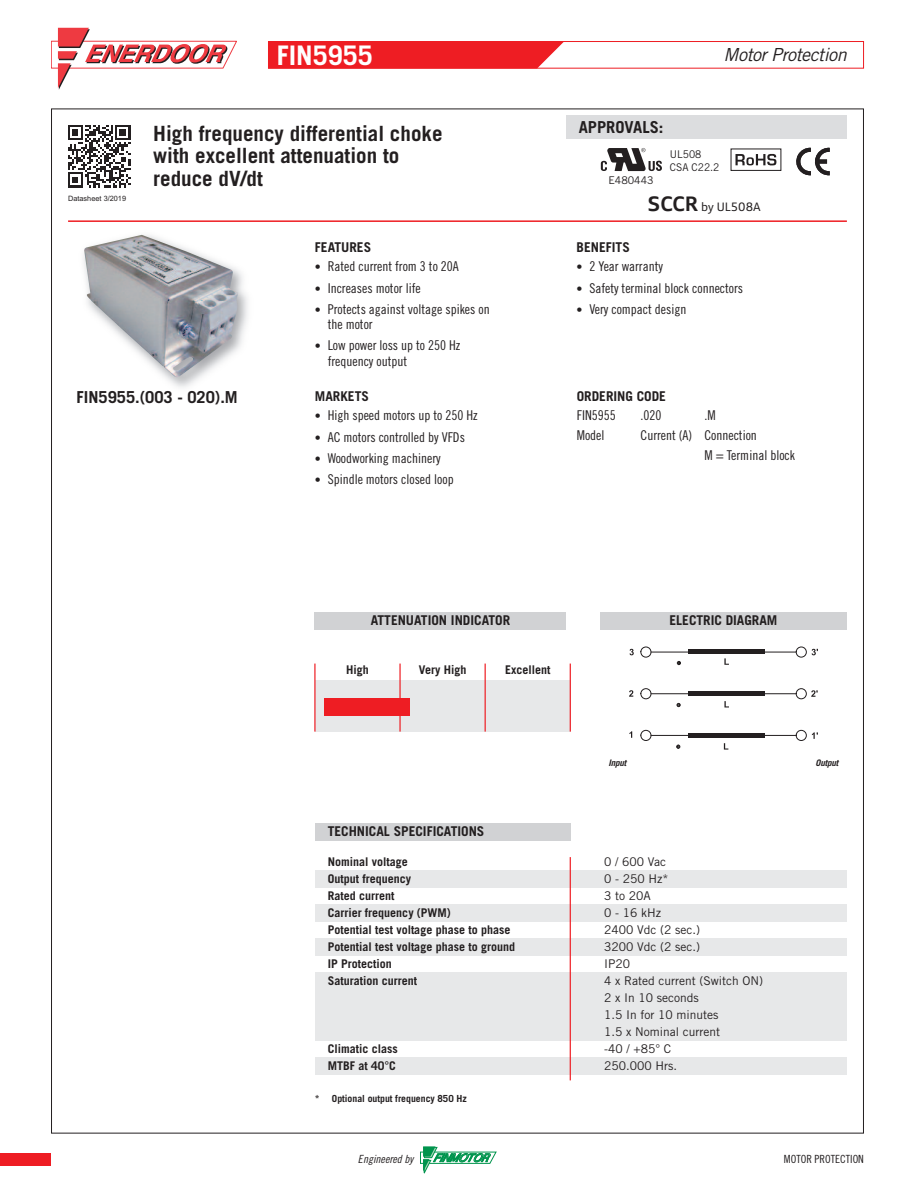
<style>
.page{position:relative;width:915px;height:1191px;background:#fff}
.page>*{position:absolute;margin:0;border:0;box-sizing:border-box;transform-origin:0 0}
.t1{font:700 27px "Trade Gothic";color:#fff}
.t2{font:700 21px/22.8px "Trade Gothic";color:#231f20}
.t3{font:italic 18px "Trade Gothic";letter-spacing:-.025em;color:#231f20}
.t4{font:700 16.5px "Trade Gothic";color:#231f20}
.t5{font:13.5px/15px "Trade Gothic Cond Eighteen";color:#231f20}
.t6{font:700 13.5px "Trade Gothic";color:#231f20}
.t7{font:700 12px "Trade Gothic";color:#231f20}
.t8{font:12px/17px "Trade Gothic";color:#231f20}
.t9{font:11.7px "Audi Type";color:#231f20}
.t10{font:11.25px "Trade Gothic Cond Eighteen";color:#231f20}
.t11{font:11.25px "Trade Gothic Cond Eighteen Obl";letter-spacing:.005em;color:#231f20}
.t12{font:10.65px/12.8px "Trade Gothic";color:#231f20;scale:.95 1}
.t13{font:10.65px "Trade Gothic";color:#231f20}
.t14{font:700 9.75px "Trade Gothic";color:#231f20}
.t15{font:italic 700 9px "Trade Gothic";letter-spacing:-.015em;color:#231f20}
.t16{font:7.35px "Arial";color:#231f20}
.s1{font-size:12px}
.s2{font-weight:700;font-size:19.95px}
</style>
<div class="page">
<img style="left:84px;top:235px;width:154px;height:142px">
<div style="left:315px;top:870px;width:531px;height:17px;background:#e7e8e9"></div>
<div style="left:315px;top:904px;width:531px;height:17px;background:#e7e8e9"></div>
<div style="left:315px;top:938px;width:531px;height:17px;background:#e7e8e9"></div>
<div style="left:315px;top:972px;width:531px;height:68px;background:#e7e8e9"></div>
<div style="left:315px;top:1057px;width:531px;height:17px;background:#e7e8e9"></div>
<div style="left:315px;top:823px;width:255px;height:17px;background:#d1d2d4"></div>
<div style="left:315px;top:612px;width:251px;height:17px;background:#d1d2d4"></div>
<div style="left:600px;top:612px;width:246px;height:17px;background:#d1d2d4"></div>
<hr style="left:569px;top:857px;width:1px;height:223px;background:#ee1d23">
<div style="left:315px;top:680px;width:255px;height:51px;background:#e7e8e9"></div>
<hr style="left:569px;top:663px;width:1px;height:68px;background:#ee1d23">
<hr style="left:484px;top:663px;width:1px;height:68px;background:#ee1d23">
<hr style="left:399px;top:663px;width:1px;height:68px;background:#ee1d23">
<hr style="left:314px;top:663px;width:1px;height:68px;background:#ee1d23">
<div style="left:324px;top:698px;width:85px;height:17px;background:#ee1d23"></div>
<hr style="left:68px;top:220px;width:778px;height:2px;background:#ee1d23">
<svg style="left:51px;top:28px;width:186px;height:62px"></svg>
<div style="left:268px;top:41px;width:595px;height:28px;border:1px solid #ee1d23"></div>
<svg style="left:268px;top:41px;width:296px;height:28px"></svg>
<svg style="left:723px;top:743px;width:5px;height:6px"></svg>
<svg style="left:629px;top:690px;width:4px;height:6px"></svg>
<svg style="left:629px;top:649px;width:4px;height:6px"></svg>
<svg style="left:811px;top:732px;width:6px;height:7px"></svg>
<svg style="left:811px;top:690px;width:6px;height:7px"></svg>
<svg style="left:811px;top:649px;width:6px;height:6px"></svg>
<svg style="left:724px;top:701px;width:4px;height:6px"></svg>
<svg style="left:724px;top:658px;width:4px;height:7px"></svg>
<hr style="left:650px;top:735px;width:145px;height:1px;background:#231f20">
<hr style="left:650px;top:693px;width:145px;height:1px;background:#231f20">
<hr style="left:650px;top:651px;width:145px;height:1px;background:#231f20">
<div style="left:640px;top:729px;width:11px;height:12px;border:1px solid #231f20;border-radius:50%"></div>
<svg style="left:676px;top:744px;width:4px;height:5px"></svg>
<div style="left:640px;top:688px;width:11px;height:11px;border:1px solid #231f20;border-radius:50%"></div>
<svg style="left:676px;top:702px;width:4px;height:5px"></svg>
<div style="left:640px;top:646px;width:11px;height:11px;border:1px solid #231f20;border-radius:50%"></div>
<svg style="left:676px;top:661px;width:5px;height:4px"></svg>
<div style="left:795px;top:729px;width:11px;height:12px;border:1px solid #231f20;border-radius:50%"></div>
<div style="left:795px;top:688px;width:11px;height:11px;border:1px solid #231f20;border-radius:50%"></div>
<div style="left:795px;top:646px;width:11px;height:11px;border:1px solid #231f20;border-radius:50%"></div>
<div style="left:688px;top:649px;width:76px;height:5px;background:#231f20"></div>
<div style="left:688px;top:691px;width:76px;height:5px;background:#231f20"></div>
<div style="left:688px;top:733px;width:76px;height:5px;background:#231f20"></div>
<svg style="left:68px;top:125px;width:62px;height:63px"></svg>
<div style="left:566px;top:115px;width:280px;height:23px;background:#dcdddf"></div>
<svg style="left:600px;top:148px;width:61px;height:23px"></svg>
<svg style="left:735px;top:154px;width:41px;height:11px"></svg>
<div style="left:730px;top:148px;width:51px;height:23px;border:1px solid #231f20"></div>
<svg style="left:796px;top:148px;width:33px;height:27px"></svg>
<svg style="left:420px;top:1146px;width:76px;height:28px"></svg>
<div style="left:0;top:1152px;width:51px;height:13px;background:#ee1d23"></div>
<p class="t16" style="left:68px;top:194px;width:60px">Datasheet 3/2019</p>
<h1 class="t1" style="left:277px;top:45px;width:97px">FIN5955</h1>
<h3 class="t3" style="left:723px;top:48px;width:125px">Motor Protection</h3>
<h2 class="t2" style="left:153px;top:124px;width:291px">High frequency differential choke with excellent attenuation to reduce dV/dt</h2>
<p class="t6" style="left:315px;top:242px;width:58px">FEATURES</p>
<p class="t5" style="left:315px;top:260px;width:145px"><span class="s1">•</span> Rated current from 3 to 20A</p>
<p class="t5" style="left:315px;top:281px;width:107px"><span class="s1">•</span> Increases motor life</p>
<p class="t5" style="left:327px;top:303px;width:163px;text-indent:-13px"><span class="s1">•</span> Protects against voltage spikes on the motor</p>
<p class="t5" style="left:327px;top:339px;width:134px;text-indent:-13px"><span class="s1">•</span> Low power loss up to 250 Hz frequency output</p>
<p class="t4" style="left:578px;top:121px;width:86px">APPROVALS:</p>
<p class="t12" style="left:669px;top:149px;width:54px">UL508<br>CSA C22.2</p>
<p class="t13" style="left:608px;top:177px;width:47px">E480443</p>
<p class="t9" style="left:647px;top:202px;width:114px"><span class="s2">SCCR</span> by UL508A</p>
<p class="t6" style="left:576px;top:242px;width:55px">BENEFITS</p>
<p class="t5" style="left:576px;top:260px;width:88px"><span class="s1">•</span> 2 Year warranty</p>
<p class="t5" style="left:576px;top:281px;width:168px"><span class="s1">•</span> Safety terminal block connectors</p>
<p class="t5" style="left:576px;top:303px;width:111px"><span class="s1">•</span> Very compact design</p>
<p class="t4" style="left:77px;top:391px;width:163px">FIN5955.(003 - 020).M</p>
<p class="t6" style="left:315px;top:391px;width:55px">MARKETS</p>
<p class="t5" style="left:315px;top:409px;width:164px"><span class="s1">•</span> High speed motors up to 250 Hz</p>
<p class="t5" style="left:315px;top:430px;width:151px"><span class="s1">•</span> AC motors controlled by VFDs</p>
<p class="t5" style="left:315px;top:452px;width:127px"><span class="s1">•</span> Woodworking machinery</p>
<p class="t5" style="left:315px;top:473px;width:140px"><span class="s1">•</span> Spindle motors closed loop</p>
<p class="t6" style="left:576px;top:391px;width:91px">ORDERING CODE</p>
<p class="t5" style="left:576px;top:409px;width:40px">FIN5955</p>
<p class="t5" style="left:640px;top:409px;width:22px">.020</p>
<p class="t5" style="left:704px;top:409px;width:13px">.M</p>
<p class="t5" style="left:576px;top:429px;width:29px">Model</p>
<p class="t5" style="left:704px;top:426px;width:92px;line-height:20px;text-indent:-64px">Current (A) Connection<br>M = Terminal block</p>
<p class="t6" style="left:370px;top:615px;width:141px">ATTENUATION INDICATOR</p>
<p class="t6" style="left:669px;top:615px;width:109px">ELECTRIC DIAGRAM</p>
<p class="t7" style="left:346px;top:665px;width:24px">High</p>
<p class="t7" style="left:418px;top:665px;width:49px">Very High</p>
<p class="t7" style="left:505px;top:665px;width:47px">Excellent</p>
<p class="t6" style="left:327px;top:826px;width:158px">TECHNICAL SPECIFICATIONS</p>
<p class="t15" style="left:608px;top:759px;width:19px">Input</p>
<p class="t15" style="left:815px;top:759px;width:24px">Output</p>
<p class="t7" style="left:327px;top:857px;width:81px">Nominal voltage</p>
<p class="t8" style="left:604px;top:854px;width:63px">0 / 600 Vac</p>
<p class="t7" style="left:327px;top:874px;width:85px">Output frequency</p>
<p class="t8" style="left:604px;top:871px;width:66px">0 - 250 Hz*</p>
<p class="t7" style="left:327px;top:891px;width:68px">Rated current</p>
<p class="t8" style="left:604px;top:888px;width:48px">3 to 20A</p>
<p class="t7" style="left:327px;top:908px;width:125px">Carrier frequency (PWM)</p>
<p class="t8" style="left:604px;top:905px;width:58px">0 - 16 kHz</p>
<p class="t7" style="left:327px;top:925px;width:184px">Potential test voltage phase to phase</p>
<p class="t8" style="left:604px;top:922px;width:97px">2400 Vdc (2 sec.)</p>
<p class="t7" style="left:327px;top:942px;width:189px">Potential test voltage phase to ground</p>
<p class="t8" style="left:604px;top:939px;width:97px">3200 Vdc (2 sec.)</p>
<p class="t7" style="left:327px;top:959px;width:65px">IP Protection</p>
<p class="t8" style="left:604px;top:956px;width:27px">IP20</p>
<p class="t7" style="left:327px;top:976px;width:91px">Saturation current</p>
<p class="t8" style="left:604px;top:973px;width:160px">4 x Rated current (Switch ON)<br>2 x In 10 seconds<br>1.5 In for 10 minutes<br>1.5 x Nominal current</p>
<p class="t7" style="left:327px;top:1044px;width:71px">Climatic class</p>
<p class="t8" style="left:604px;top:1041px;width:68px">-40 / +85° C</p>
<p class="t7" style="left:327px;top:1061px;width:70px">MTBF at 40°C</p>
<p class="t8" style="left:604px;top:1058px;width:74px">250.000 Hrs.</p>
<p class="t14" style="left:315px;top:1095px;width:153px">* Optional output frequency 850 Hz</p>
<p class="t11" style="left:358px;top:1154px;width:57px">Engineered by</p>
<p class="t10" style="left:783px;top:1154px;width:81px">MOTOR PROTECTION</p>
</div>
